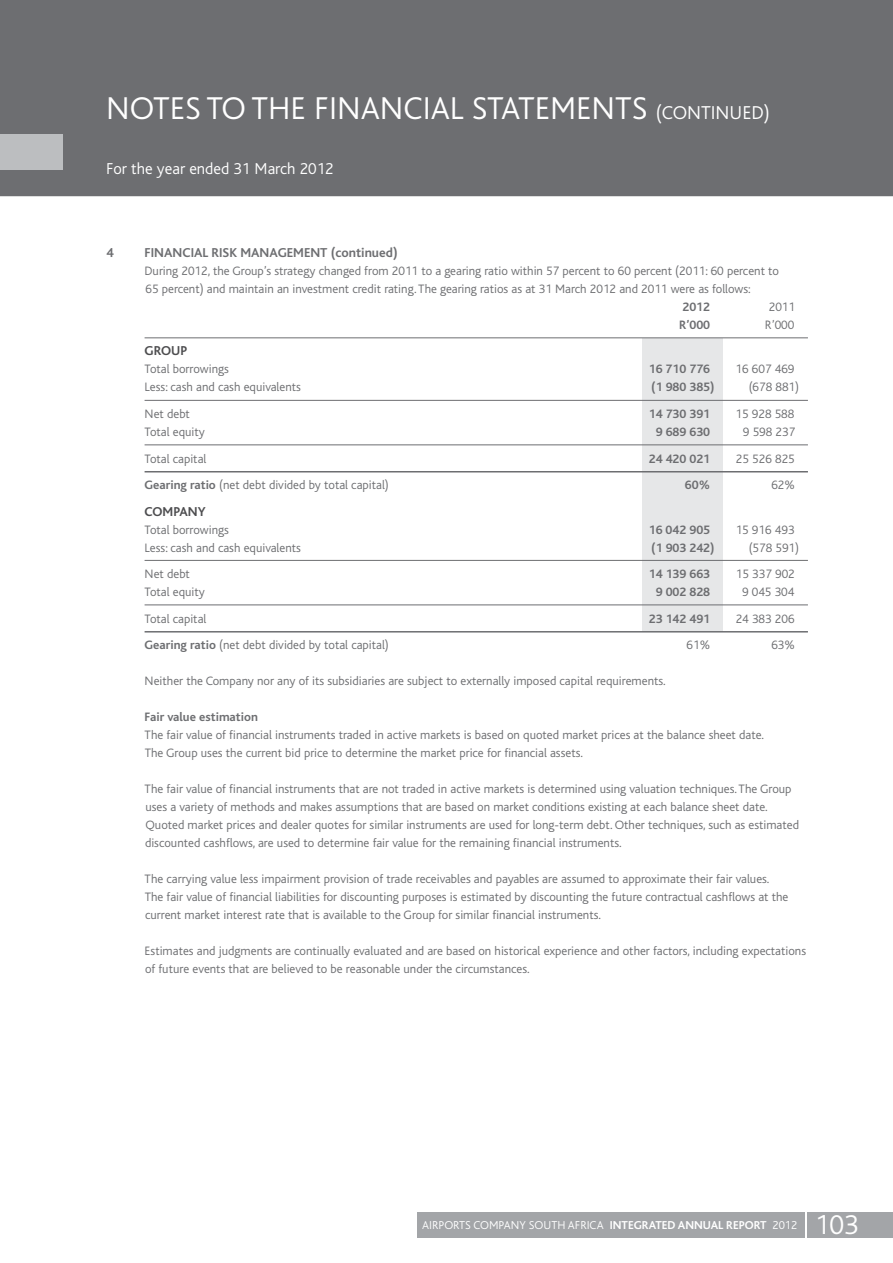
<style>
.page{position:relative;width:893px;height:1263px;background:#fff}
.page>*{position:absolute;margin:0;border:0;box-sizing:border-box;transform-origin:0 0}
.t1{font:300 33px "Bliss";color:#fff}
.t2{font:300 28.5px "Bliss";color:#fff}
.t3{font:300 19.5px "Bliss";color:#fff}
.t4{font:300 16.5px "Bliss";color:#fff}
.t5{font:700 13.5px "Bliss";color:#6d6e71}
.t6{font:700 13.5px "Bliss";color:#4d4d4f}
.t7{font:300 12.75px/18px "Bliss";color:#6d6e71}
.t8{font:700 12.75px "Bliss";color:#6d6e71}
.t9{font:300 12px "Bliss";color:#fff}
.s1{font-weight:700}
</style>
<div class="page">
<div style="left:0;top:0;width:893px;height:197px;background:#6d6e71"></div>
<div style="left:0;top:134px;width:62px;height:35px;background:#bcbec0"></div>
<div style="left:417px;top:1212px;width:388px;height:25px;background:#a3a5a8"></div>
<div style="left:807px;top:1212px;width:86px;height:25px;background:#a3a5a8"></div>
<div style="left:642px;top:338px;width:81px;height:293px;background:#e6e7e8"></div>
<hr style="left:145px;top:337px;width:663px;height:1px;background:#6d6e71">
<hr style="left:145px;top:400px;width:663px;height:1px;background:#6d6e71">
<hr style="left:145px;top:444px;width:663px;height:1px;background:#6d6e71">
<hr style="left:145px;top:471px;width:663px;height:1px;background:#6d6e71">
<hr style="left:145px;top:560px;width:663px;height:1px;background:#6d6e71">
<hr style="left:145px;top:604px;width:663px;height:1px;background:#6d6e71">
<hr style="left:145px;top:631px;width:663px;height:1px;background:#6d6e71">
<p class="t1" style="left:106px;top:91px;width:20px">NOTES</p>
<p class="t1" style="left:206px;top:91px;width:64px">TO THE</p>
<p class="t1" style="left:314px;top:91px;width:224px">FINANCIAL STATEMENTS</p>
<p class="t3" style="left:656px;top:102px;width:116px">(continued)</p>
<p class="t4" style="left:106px;top:160px;width:229px">For the year ended 31 March 2012</p>
<p class="t5" style="left:106px;top:245px;width:9px">4</p>
<p class="t5" style="left:145px;top:245px;width:20px">FINAN</p>
<p class="t5" style="left:182px;top:245px;width:79px">CIAL RISK MANAGE</p>
<p class="t5" style="left:293px;top:245px;width:20px">MENT</p>
<p class="t5" style="left:331px;top:245px;width:68px">(continued)</p>
<p class="t7" style="left:145px;top:262px;width:636px">During 2012, the Group’s strategy changed from 2011 to a gearing ratio within 57 percent to 60 percent (2011: 60 percent to</p>
<p class="t7" style="left:145px;top:280px;width:607px">65 percent) and maintain an investment credit rating. The gearing ratios as at 31 M arch 2012 and 2011 were as follows:</p>
<p class="t8" style="left:682px;top:300px;width:29px">2012</p>
<p class="t7" style="left:769px;top:298px;width:28px">2011</p>
<p class="t8" style="left:679px;top:318px;width:32px">R’000</p>
<p class="t7" style="left:765px;top:316px;width:31px">R’000</p>
<p class="t6" style="left:145px;top:344px;width:10px">GROUP</p>
<p class="t7" style="left:145px;top:360px;width:86px">Total borrowings</p>
<p class="t8" style="left:649px;top:363px;width:63px">16 710 776</p>
<p class="t7" style="left:735px;top:360px;width:60px">16 607 469</p>
<p class="t7" style="left:145px;top:378px;width:158px">Less: cash and cash equivalents</p>
<p class="t8" style="left:651px;top:381px;width:65px">(1 980 385)</p>
<p class="t7" style="left:749px;top:378px;width:52px">(678 881)</p>
<p class="t7" style="left:106px;top:405px;width:25px">N</p>
<p class="t7" style="left:154px;top:405px;width:38px">et debt</p>
<p class="t8" style="left:649px;top:407px;width:63px">14 730 391</p>
<p class="t7" style="left:735px;top:405px;width:60px">15 928 588</p>
<p class="t7" style="left:106px;top:423px;width:24px">T</p>
<p class="t7" style="left:150px;top:423px;width:57px">otal equity</p>
<p class="t8" style="left:656px;top:425px;width:56px">9 689 630</p>
<p class="t7" style="left:743px;top:423px;width:54px">9 598 237</p>
<p class="t7" style="left:106px;top:450px;width:24px">T</p>
<p class="t7" style="left:150px;top:450px;width:58px">otal capital</p>
<p class="t8" style="left:649px;top:452px;width:63px">24 420 021</p>
<p class="t7" style="left:736px;top:450px;width:60px">25 526 825</p>
<p class="t7" style="left:145px;top:476px;width:246px"><span class="s1">Gearing ratio</span> (net debt divided by total capital)</p>
<p class="t8" style="left:685px;top:478px;width:27px">60%</p>
<p class="t7" style="left:771px;top:476px;width:25px">62%</p>
<p class="t6" style="left:145px;top:504px;width:38px">COMPAN</p>
<p class="t6" style="left:198px;top:504px;width:9px">Y</p>
<p class="t7" style="left:145px;top:521px;width:86px">Total borrowings</p>
<p class="t8" style="left:649px;top:523px;width:63px">16 042 905</p>
<p class="t7" style="left:736px;top:521px;width:60px">15 916 493</p>
<p class="t7" style="left:145px;top:539px;width:158px">Less: cash and cash equivalents</p>
<p class="t8" style="left:651px;top:541px;width:65px">(1 903 242)</p>
<p class="t7" style="left:749px;top:539px;width:52px">(578 591)</p>
<p class="t7" style="left:106px;top:565px;width:25px">N</p>
<p class="t7" style="left:154px;top:565px;width:38px">et debt</p>
<p class="t8" style="left:649px;top:567px;width:63px">14 139 663</p>
<p class="t7" style="left:736px;top:565px;width:60px">15 337 902</p>
<p class="t7" style="left:106px;top:583px;width:24px">T</p>
<p class="t7" style="left:150px;top:583px;width:57px">otal equity</p>
<p class="t8" style="left:656px;top:585px;width:56px">9 002 828</p>
<p class="t7" style="left:742px;top:583px;width:54px">9 045 304</p>
<p class="t7" style="left:106px;top:610px;width:24px">T</p>
<p class="t7" style="left:150px;top:610px;width:58px">otal capital</p>
<p class="t8" style="left:649px;top:612px;width:63px">23 142 491</p>
<p class="t7" style="left:736px;top:610px;width:60px">24 383 206</p>
<p class="t7" style="left:145px;top:636px;width:246px"><span class="s1">Gearing ratio</span> (net debt divided by total capital)</p>
<p class="t7" style="left:687px;top:636px;width:25px">61%</p>
<p class="t7" style="left:771px;top:636px;width:25px">63%</p>
<p class="t7" style="left:106px;top:672px;width:25px">N</p>
<p class="t7" style="left:154px;top:672px;width:514px">either the Company nor any of its subsidiaries are subject to externally imposed capital requirements.</p>
<p class="t8" style="left:145px;top:710px;width:115px">Fair value estimation</p>
<p class="t7" style="left:106px;top:726px;width:16px">T</p>
<p class="t7" style="left:145px;top:726px;width:621px;text-indent:6px">he fair value of financial instruments traded in active markets is based on quoted market prices at the balance sheet date.<br>The Group uses the current bid price to determine the market price for financial assets.</p>
<p class="t7" style="left:106px;top:780px;width:16px">T</p>
<p class="t7" style="left:145px;top:780px;width:656px;text-indent:6px">he fair value of financial instruments that are not traded in active markets is determined using valuation techniques. The Group uses a variety of methods and makes assumptions that are based on market conditions existing at each balance sheet date.<br>Quoted market prices and dealer quotes for similar instruments are used for long-term debt. Other techniques, such as estimated discounted cashflows, are used to determine fair value for the remaining financial instruments.</p>
<p class="t7" style="left:106px;top:870px;width:16px">T</p>
<p class="t7" style="left:145px;top:870px;width:645px;text-indent:6px">he carrying value less impairment provision of trade receivables and payables are assumed to approximate their fair values.<br>The fair value of financial liabilities for discounting purposes is estimated by discounting the future contractual cashflows at the current market interest rate that is available to the Group for similar financial instruments.</p>
<p class="t7" style="left:106px;top:942px;width:16px">E</p>
<p class="t7" style="left:145px;top:942px;width:663px;text-indent:6px">stimates and judgments are continually evaluated and are based on historical experience and other factors, including expectations of future events that are believed to be reasonable under the circumstances.</p>
<p class="t9" style="left:783px;top:1211px;width:55px">2012 ACSA</p>
<p class="t9" style="left:422px;top:1218px;width:381px">Airports Company South Africa <span class="s1">Integrated Annual</span> I ntegrated Annual</p>
<p class="t2" style="left:815px;top:1210px;width:62px">103103</p>
<p class="t9" style="left:726px;top:1223px;width:111px"><sup>Report</sup> 2012 Report</p>
</div>
